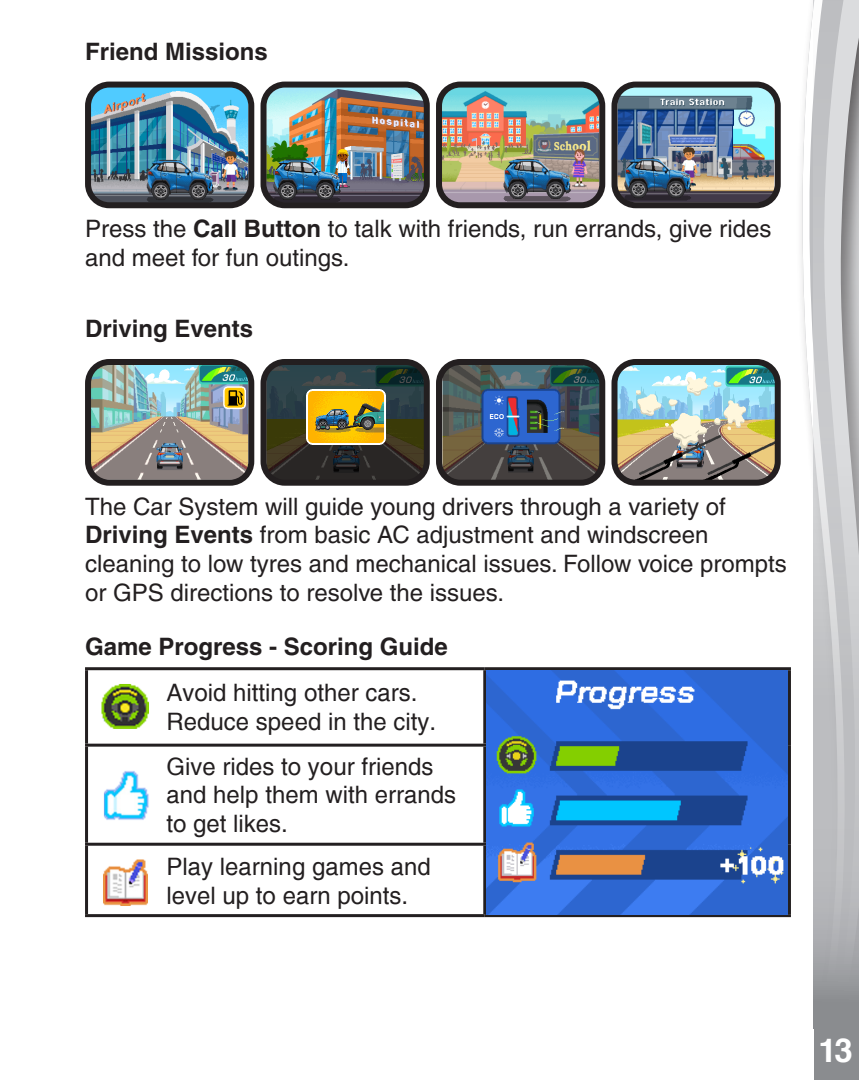
<style>
.page{position:relative;width:859px;height:1080px;background:#fff}
.page>*{position:absolute;margin:0;border:0;box-sizing:border-box;transform-origin:0 0}
.t1{font:700 33px "Helvetica";color:#fff}
.body_text1{font:500 24px/28.8px "Helvetica";color:#231f20}
.t2{font:24px/28.8px "Helvetica";color:#231f20}
.body_text1-2{font:700 24px "Helvetica";color:#231f20}
.s1{font-weight:700}
</style>
<div class="page">
<svg style="left:802px;top:0;width:12px;height:1029px"></svg>
<svg style="left:814px;top:0;width:45px;height:1080px;background:#bdbec0"></svg>
<img style="left:92px;top:89px;width:155px;height:112px">
<div style="left:85px;top:82px;width:169px;height:126px;border:6px solid #231f20;border-radius:21px"></div>
<img style="left:268px;top:89px;width:155px;height:112px">
<div style="left:261px;top:82px;width:169px;height:126px;border:6px solid #231f20;border-radius:21px"></div>
<img style="left:443px;top:89px;width:155px;height:112px">
<div style="left:436px;top:82px;width:169px;height:126px;border:6px solid #231f20;border-radius:21px"></div>
<img style="left:618px;top:89px;width:156px;height:112px">
<div style="left:611px;top:82px;width:170px;height:126px;border:6px solid #231f20;border-radius:21px"></div>
<img style="left:92px;top:366px;width:155px;height:113px">
<div style="left:85px;top:359px;width:169px;height:127px;border:6px solid #231f20;border-radius:21px"></div>
<img style="left:268px;top:366px;width:155px;height:113px">
<div style="left:261px;top:359px;width:169px;height:127px;border:6px solid #231f20;border-radius:21px"></div>
<img style="left:443px;top:366px;width:155px;height:113px">
<div style="left:436px;top:359px;width:169px;height:127px;border:6px solid #231f20;border-radius:21px"></div>
<img style="left:618px;top:366px;width:156px;height:113px">
<div style="left:611px;top:359px;width:170px;height:127px;border:6px solid #231f20;border-radius:21px"></div>
<hr style="left:85px;top:667px;width:400px;height:3px;background:#231f20">
<hr style="left:85px;top:670px;width:3px;height:74px;background:#231f20">
<hr style="left:485px;top:667px;width:306px;height:3px;background:#231f20">
<hr style="left:483px;top:670px;width:3px;height:74px;background:#231f20">
<hr style="left:788px;top:670px;width:3px;height:75px;background:#231f20">
<hr style="left:85px;top:744px;width:401px;height:3px;background:#231f20">
<hr style="left:85px;top:747px;width:3px;height:96px;background:#231f20">
<hr style="left:483px;top:747px;width:3px;height:96px;background:#231f20">
<hr style="left:788px;top:745px;width:3px;height:99px;background:#231f20">
<hr style="left:85px;top:843px;width:401px;height:3px;background:#231f20">
<hr style="left:85px;top:846px;width:3px;height:68px;background:#231f20">
<hr style="left:483px;top:846px;width:3px;height:68px;background:#231f20">
<hr style="left:788px;top:844px;width:3px;height:70px;background:#231f20">
<hr style="left:85px;top:914px;width:400px;height:3px;background:#231f20">
<hr style="left:485px;top:914px;width:306px;height:3px;background:#231f20">
<img style="left:101px;top:684px;width:48px;height:45px">
<img style="left:486px;top:670px;width:302px;height:244px">
<img style="left:103px;top:771px;width:46px;height:49px">
<img style="left:103px;top:859px;width:45px;height:47px">
<p class="body_text1-2" style="left:85px;top:37px;width:184px">Friend Missions</p>
<p class="body_text1" style="left:85px;top:214px;width:688px">Press the <span class="s1">Call Button</span> to talk with friends, run errands, give rides and meet for fun outings.</p>
<p class="body_text1-2" style="left:85px;top:314px;width:170px">Driving Events</p>
<p class="body_text1" style="left:85px;top:492px;width:703px">The Car System will guide young drivers through a variety of <span class="s1">Driving Events</span> from basic AC adjustment and windscreen cleaning to low tyres and mechanical issues. Follow voice prompts or GPS directions to resolve the issues.</p>
<p class="body_text1-2" style="left:85px;top:632px;width:364px">Game Progress - Scoring Guide</p>
<p class="t2" style="left:167px;top:678px;width:252px">Avoid hitting other cars.</p>
<p class="t2" style="left:167px;top:707px;width:271px">Reduce speed in the city.</p>
<p class="t2" style="left:167px;top:752px;width:291px">Give rides to your friends and help them with errands to get likes.</p>
<p class="t2" style="left:167px;top:852px;width:266px">Play learning games and level up to earn points.</p>
<h1 class="t1" style="left:818px;top:1028px;width:36px">13</h1>
</div>
